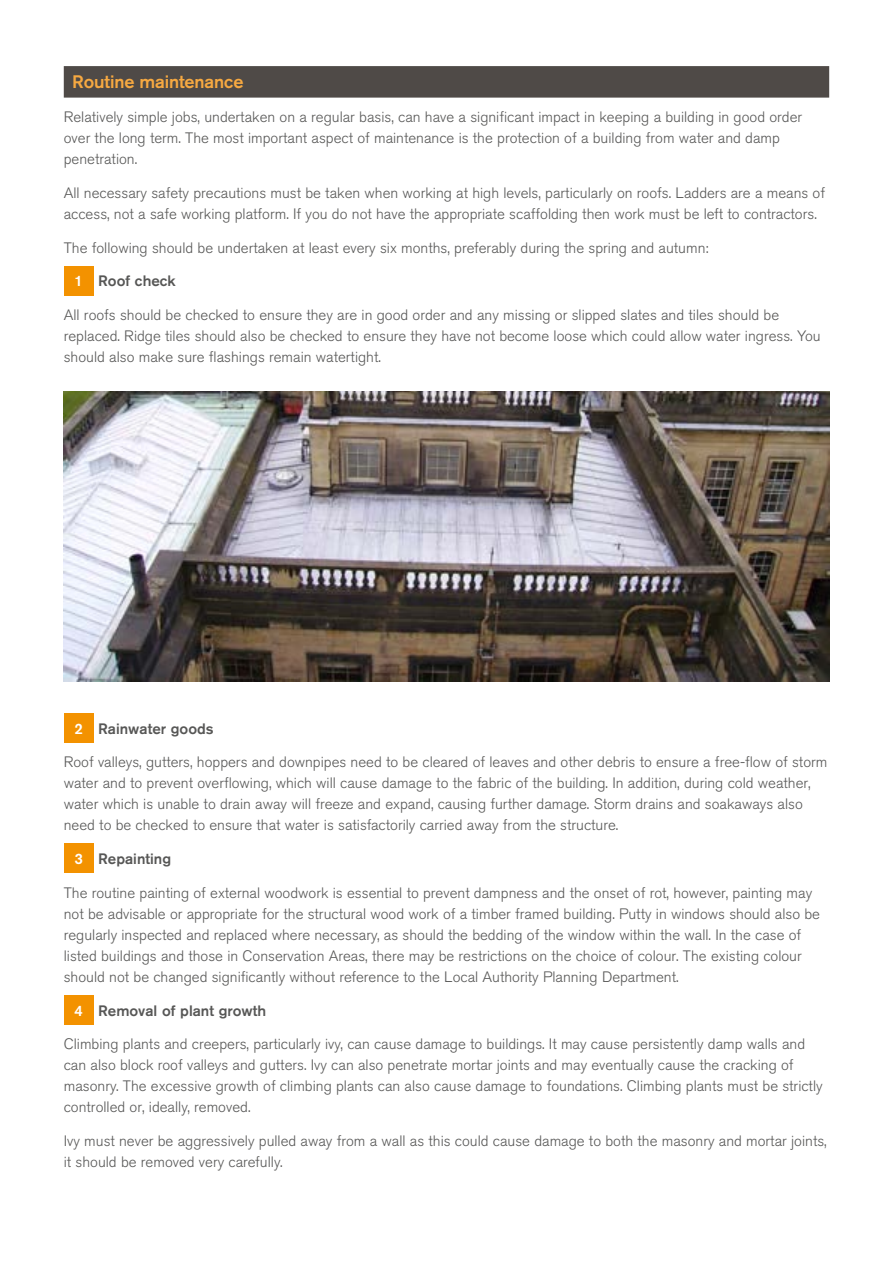
<style>
.page{position:relative;width:893px;height:1263px;background:#fff}
.page>*{position:absolute;margin:0;border:0;box-sizing:border-box;transform-origin:0 0}
.t1{font:500 18px "Akzidenz Grotesk BQ";letter-spacing:-.005em;color:#f7a941}
.t2{font:300 15px/21px "Akzidenz Grotesk BQ";color:#575756}
.t3{font:500 15px "Akzidenz Grotesk BQ";color:#575756}
.t4{font:500 15px "Akzidenz Grotesk BQ";color:#fff}
.s1{color:#fff}
</style>
<div class="page">
<div style="left:64px;top:66px;width:765px;height:32px;background:#4f4a47"></div>
<div style="left:64px;top:266px;width:30px;height:29px;background:#f39200"></div>
<img style="left:64px;top:391px;width:765px;height:290px">
<div style="left:64px;top:713px;width:30px;height:30px;background:#f39200"></div>
<div style="left:64px;top:843px;width:30px;height:30px;background:#f39200"></div>
<div style="left:64px;top:995px;width:30px;height:30px;background:#f39200"></div>
<p class="t1" style="left:72px;top:71px;width:173px">Routine maintenance</p>
<p class="t2" style="left:64px;top:107px;width:740px">Relatively simple jobs, undertaken on a regular basis, can have a significant impact in keeping a building in good order over the long term. The most important aspect of maintenance is the protection of a building from water and damp penetration.</p>
<p class="t2" style="left:64px;top:183px;width:763px">All necessary safety precautions must be taken when working at high levels, particularly on roofs. Ladders are a means of access, not a safe working platform. If you do not have the appropriate scaffolding then work must be left to contractors.</p>
<p class="t2" style="left:64px;top:237px;width:646px">The following should be undertaken at least every six months, preferably during the spring and autumn:</p>
<p class="t3" style="left:74px;top:272px;width:103px"><span class="s1">1</span> Roof check</p>
<p class="t2" style="left:64px;top:305px;width:758px">All roofs should be checked to ensure they are in good order and any missing or slipped slates and tiles should be replaced. Ridge tiles should also be checked to ensure they have not become loose which could allow water ingress. You should also make sure flashings remain watertight.</p>
<p class="t4" style="left:74px;top:719px;width:10px">2</p>
<p class="t3" style="left:98px;top:719px;width:117px">Rainwater goods</p>
<p class="t2" style="left:64px;top:752px;width:765px">Roof valleys, gutters, hoppers and downpipes need to be cleared of leaves and other debris to ensure a free-flow of storm water and to prevent overflowing, which will cause damage to the fabric of the building. In addition, during cold weather, water which is unable to drain away will freeze and expand, causing further damage. Storm drains and soakaways also need to be checked to ensure that water is satisfactorily carried away from the structure.</p>
<p class="t4" style="left:74px;top:850px;width:10px">3</p>
<p class="t3" style="left:98px;top:850px;width:74px">Repainting</p>
<p class="t2" style="left:64px;top:882px;width:758px">The routine painting of external woodwork is essential to prevent dampness and the onset of rot, however, painting may not be advisable or appropriate for the structural wood work of a timber framed building. Putty in windows should also be regularly inspected and replaced where necessary, as should the bedding of the window within the wall. In the case of listed buildings and those in Conservation Areas, there may be restrictions on the choice of colour. The existing colour should not be changed significantly without reference to the Local Authority Planning Department.</p>
<p class="t4" style="left:74px;top:1001px;width:10px">4</p>
<p class="t3" style="left:98px;top:1001px;width:169px">Removal of plant growth</p>
<p class="t2" style="left:64px;top:1034px;width:760px">Climbing plants and creepers, particularly ivy, can cause damage to buildings. It may cause persistently damp walls and can also block roof valleys and gutters. Ivy can also penetrate mortar joints and may eventually cause the cracking of masonry. The excessive growth of climbing plants can also cause damage to foundations. Climbing plants must be strictly controlled or, ideally, removed.</p>
<p class="t2" style="left:64px;top:1131px;width:764px">Ivy must never be aggressively pulled away from a wall as this could cause damage to both the masonry and mortar joints, it should be removed very carefully.</p>
</div>
